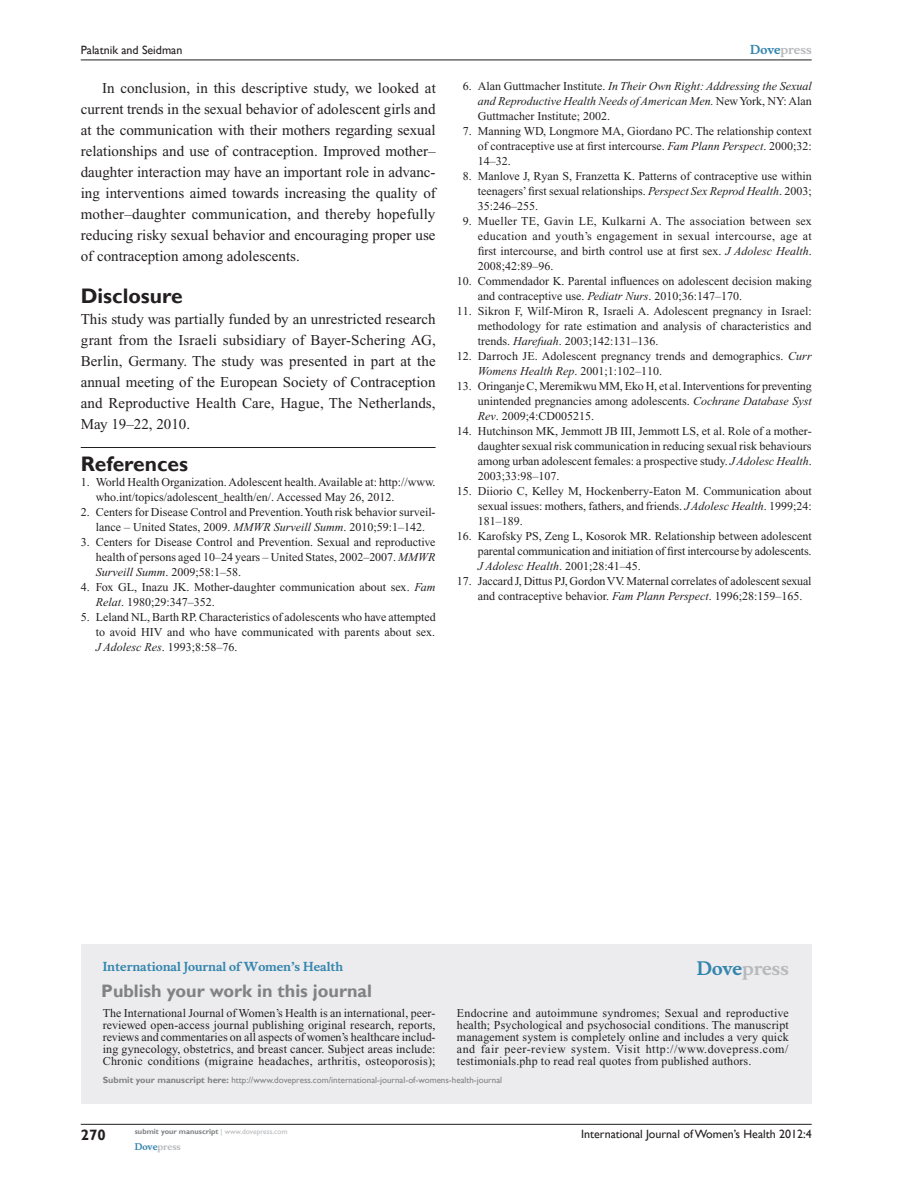
<style>
.page{position:relative;width:918px;height:1188px;background:#fff}
.page>*{position:absolute;margin:0;border:0;box-sizing:border-box;transform-origin:0 0}
.RefH{font:700 21px "Gill Sans";color:#231f20}
.PromBx-H1{font:700 18px "Gill Sans";color:#808285}
.PromBx-Brand{font:700 18px "Musee";color:#b8b9bc}
.Tx{font:15px/21px "Times New Roman";color:#231f20;text-align:justify}
.TxF{font:15px/21px "Times New Roman";letter-spacing:.005em;color:#231f20;text-align:justify}
.t1{font:700 15px "Gill Sans";color:#231f20}
.RefNL2{font:12px/15px "Times New Roman";color:#231f20;text-align:justify}
.RefNL1{font:12px/15px "Times New Roman";color:#231f20}
.PromBx-Tx{font:12px/12px "Times New Roman";letter-spacing:.015em;color:#231f20;text-align:justify}
.RefNL2-2{font:italic 12px/15px "Times New Roman";color:#231f20;text-align:justify}
.t2{font:12px "Gill Sans";color:#231f20}
.PromBx-JrnlName{font:700 12px "Musee";color:#3485ae}
.t3{font:700 12px "Musee";color:#b8b9bc}
.PromBx-SubmitMssWebA{font:9px "Gill Sans";color:#808285}
.t4{font:700 9px "Musee";color:#b8b9bc}
.t5{font:700 7.5px "Gill Sans";color:#808285}
.s1{font-style:italic}
.s2{color:#3485ae}
.s3{font-style:normal}
.s4{font-weight:700}
.s5{font-weight:400;color:#b8b9bc}
</style>
<div class="page">
<div style="left:81px;top:944px;width:731px;height:159px;background:#ececee"></div>
<hr style="left:81px;top:447px;width:355px;height:1px;background:#231f20">
<hr style="left:81px;top:1124px;width:731px;height:1px;background:#231f20">
<hr style="left:81px;top:60px;width:731px;height:1px;background:#231f20">
<p class="t2" style="left:81px;top:43px;width:103px">Palatnik and Seidman</p>
<p class="Tx" style="left:81px;top:77px;width:357px;text-indent:21px">In conclusion, in this descriptive study, we looked at current trends in the sexual behavior of adolescent girls and at the communication with their mothers regarding sexual relationships and use of contraception. Improved mother– daughter interaction may have an important role in advanc&shy;ing interventions aimed towards increasing the quality of mother–daughter communication, and thereby hopefully reducing risky sexual behavior and encouraging proper use of contraception among adolescents.</p>
<h1 class="RefH" style="left:81px;top:283px;width:103px">Disclosure</h1>
<p class="TxF" style="left:81px;top:308px;width:357px">This study was partially funded by an unrestricted research grant from the Israeli subsidiary of Bayer-Schering AG, Berlin, Germany. The study was presented in part at the annual meeting of the European Society of Contraception and Reproductive Health Care, Hague, The Netherlands, May 19–22, 2010.</p>
<p class="RefH" style="left:81px;top:451px;width:109px">References</p>
<p class="RefNL1" style="left:96px;top:474px;width:341px;text-indent:-15px">1. World Health Organization. Adolescent health. Available at: http://www. who.int/topics/adolescent_health/en/. Accessed May 26, 2012.</p>
<p class="RefNL1" style="left:81px;top:504px;width:356px;text-align:center">2. Centers for Disease Control and Prevention. Youth risk behavior surveil&shy;lance – United States, 2009. <span class="s1">MMWR Surveill Summ</span>. 2010;59:1–142.</p>
<p class="RefNL1" style="left:96px;top:534px;width:341px;text-align:justify;text-indent:-15px">3. Centers for Disease Control and Prevention. Sexual and reproductive health of persons aged 10–24 years – United States, 2002–2007. <span class="s1">MMWR Surveill Summ</span>. 2009;58:1–58.</p>
<p class="RefNL1" style="left:96px;top:579px;width:341px;text-indent:-15px">4. Fox GL, Inazu JK. Mother-daughter communication about sex. <span class="s1">Fam<br>Relat</span>. 1980;29:347–352.</p>
<p class="RefNL1" style="left:96px;top:609px;width:341px;text-align:justify;text-indent:-15px">5. Leland NL, Barth RP. Characteristics of adolescents who have attempted to avoid HIV and who have communicated with parents about sex.<br><span class="s1">J Adolesc Res</span>. 1993;8:58–76.</p>
<p class="t3" style="left:750px;top:43px;width:63px"><span class="s2">Dove</span>press</p>
<p class="RefNL2-2" style="left:478px;top:79px;width:335px;text-indent:-15px"><span class="s3">6. Alan Guttmacher Institute.</span> In Their Own Right: Addressing the Sexual and Reproductive Health Needs of American Men. <span class="s3">New York, NY: Alan Guttmacher Institute; 2002.</span></p>
<p class="RefNL2" style="left:478px;top:124px;width:335px;text-indent:-15px">7. Manning WD, Longmore MA, Giordano PC. The relationship context of contraceptive use at first intercourse. <span class="s1">Fam Plann Perspect</span>. 2000;32:<br>14–32.</p>
<p class="RefNL2" style="left:478px;top:169px;width:335px;text-indent:-15px">8. Manlove J, Ryan S, Franzetta K. Patterns of contraceptive use within teenagers’ first sexual relationships. <span class="s1">Perspect Sex Reprod Health</span>. 2003; 35:246–255.</p>
<p class="RefNL2" style="left:478px;top:214px;width:336px;text-indent:-15px">9. Mueller TE, Gavin LE, Kulkarni A. The association between sex education and youth’s engagement in sexual intercourse, age at first intercourse, and birth control use at first sex. <span class="s1">J Adolesc Health</span>.<br>2008;42:89–96.</p>
<p class="RefNL2" style="left:478px;top:274px;width:335px;text-indent:-21px">10. Commendador K. Parental influences on adolescent decision making and contraceptive use. <span class="s1">Pediatr Nurs</span>. 2010;36:147–170.</p>
<p class="RefNL2" style="left:478px;top:304px;width:335px;text-indent:-21px">11. Sikron F, Wilf-Miron R, Israeli A. Adolescent pregnancy in Israel: methodology for rate estimation and analysis of characteristics and trends. <span class="s1">Harefuah</span>. 2003;142:131–136.</p>
<p class="RefNL2" style="left:478px;top:349px;width:335px;text-indent:-21px">12. Darroch JE. Adolescent pregnancy trends and demographics. <span class="s1">Curr<br>Womens Health Rep</span>. 2001;1:102–110.</p>
<p class="RefNL2" style="left:478px;top:379px;width:335px;text-indent:-21px">13. Oringanje C, Meremikwu MM, Eko H, et al. Interventions for preventing unintended pregnancies among adolescents. <span class="s1">Cochrane Database Syst Rev</span>. 2009;4:CD005215.</p>
<p class="RefNL2" style="left:478px;top:424px;width:335px;text-indent:-21px">14. Hutchinson MK, Jemmott JB III, Jemmott LS, et al. Role of a mother&shy;daughter sexual risk communication in reducing sexual risk behaviours among urban adolescent females: a prospective study. <span class="s1">J Adolesc Health</span>.<br>2003;33:98–107.</p>
<p class="RefNL2" style="left:478px;top:484px;width:335px;text-indent:-21px">15. Diiorio C, Kelley M, Hockenberry-Eaton M. Communication about sexual issues: mothers, fathers, and friends. <span class="s1">J Adolesc Health</span>. 1999;24:<br>181–189.</p>
<p class="RefNL2" style="left:478px;top:529px;width:335px;text-indent:-21px">16. Karofsky PS, Zeng L, Kosorok MR. Relationship between adolescent parental communication and initiation of first intercourse by adolescents.<br><span class="s1">J Adolesc Health</span>. 2001;28:41–45.</p>
<p class="RefNL2" style="left:478px;top:574px;width:335px;text-indent:-21px">17. Jaccard J, Dittus PJ, Gordon VV. Maternal correlates of adolescent sexual and contraceptive behavior. <span class="s1">Fam Plann Perspect</span>. 1996;28:159–165.</p>
<p class="PromBx-JrnlName" style="left:103px;top:959px;width:242px">International Journal of Women’s Health</p>
<p class="PromBx-H1" style="left:101px;top:980px;width:272px">Publish your work in this journal</p>
<p class="PromBx-Brand" style="left:697px;top:958px;width:94px"><span class="s2">Dove</span>press</p>
<p class="PromBx-Tx" style="left:103px;top:1007px;width:334px">The International Journal of Women’s Health is an international, peer&shy;reviewed open-access journal publishing original research, reports, reviews and commentaries on all aspects of women’s healthcare includ&shy;ing gynecology, obstetrics, and breast cancer. Subject areas include:<br>Chronic conditions (migraine headaches, arthritis, osteoporosis);</p>
<p class="PromBx-Tx" style="left:457px;top:1007px;width:333px">Endocrine and autoimmune syndromes; Sexual and reproductive health; Psychological and psychosocial conditions. The manuscript management system is completely online and includes a very quick and fair peer-review system. Visit http://www.dovepress.com/ testimonials.php to read real quotes from published authors.</p>
<p class="PromBx-SubmitMssWebA" style="left:103px;top:1075px;width:401px"><span class="s4">Submit your manuscript here:</span> http://www.dovepress.com/international-journal-of-womens-health-journal</p>
<p class="t1" style="left:81px;top:1126px;width:26px">270</p>
<p class="t5" style="left:135px;top:1127px;width:154px">submit your manuscript <span class="s5">| www.dovepress.com</span></p>
<p class="t4" style="left:135px;top:1141px;width:48px"><span class="s2">Dove</span>press</p>
<p class="t2" style="left:581px;top:1127px;width:232px">International Journal of Women’s Health 2012:4</p>
</div>
